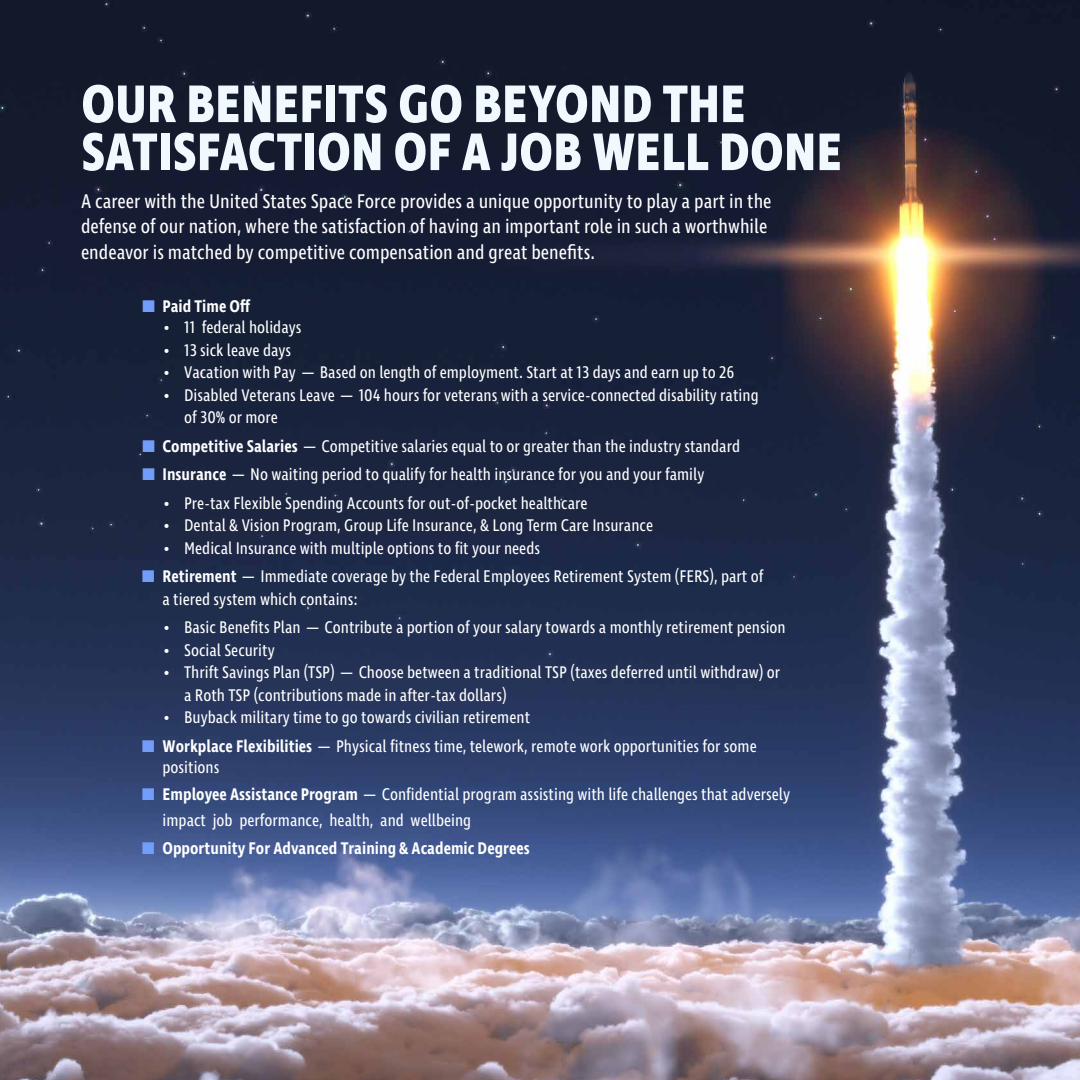
<style>
.page{position:relative;width:1080px;height:1080px;background:#fff}
.page>*{position:absolute;margin:0;border:0;box-sizing:border-box;transform-origin:0 0}
.t1{font:700 54px/48px "Ingra Cd";letter-spacing:.005em;color:#eff9fe}
.t2{font:20.25px/25.5px "Ingra Cd";color:#fff}
.t3{font:17.25px/22.5px "Ingra Cd";color:#fff}
.t4{font:600 17.25px "Ingra Cd";color:#fff}
.s1{font-weight:400;color:#729df9}
.s2{color:#729df9}
.s3{font-weight:600}
</style>
<div class="page">
<img style="left:0;top:0;width:1080px;height:1080px">
<h1 class="t1" style="left:81px;top:83px;width:762px">OUR BENEFITS GO BEYOND THE<br>SATISFACTION OF A JOB WELL DONE</h1>
<p class="t2" style="left:81px;top:189px;width:692px">A career with the United States Space Force provides a unique opportunity to play a part in the defense of our nation, where the satisfaction of having an important role in such a worthwhile endeavor is matched by competitive compensation and great benefts.</p>
<p class="t4" style="left:141px;top:295px;width:111px"><span class="s1">■</span> Paid Time Of</p>
<p class="t3" style="left:164px;top:317px;width:139px">• 11 federal holidays</p>
<p class="t3" style="left:164px;top:340px;width:129px">• 13 sick leave days</p>
<p class="t3" style="left:164px;top:362px;width:572px">• Vacation with Pay — Based on length of employment. Start at 13 days and earn up to 26</p>
<p class="t3" style="left:184px;top:385px;width:576px;text-indent:-20px">• Disabled Veterans Leave — 104 hours for veterans with a service-connected disability rating of 30% or more</p>
<p class="t3" style="left:141px;top:436px;width:601px"><span class="s2">■</span> <span class="s3">Competitive Salaries</span> — Competitive salaries equal to or greater than the industry standard</p>
<p class="t3" style="left:141px;top:464px;width:565px"><span class="s2">■</span> <span class="s3">Insurance</span> — No waiting period to qualify for health insurance for you and your family</p>
<p class="t3" style="left:164px;top:493px;width:425px">• Pre-tax Flexible Spending Accounts for out-of-pocket healthcare</p>
<p class="t3" style="left:164px;top:515px;width:491px">• Dental &amp; Vision Program, Group Life Insurance, &amp; Long Term Care Insurance</p>
<p class="t3" style="left:164px;top:538px;width:378px">• Medical Insurance with multiple options to fit your needs</p>
<p class="t3" style="left:163px;top:566px;width:603px;text-indent:-22px"><span class="s2">■</span> <span class="s3">Retirement</span> — Immediate coverage by the Federal Employees Retirement System (FERS), part of a tiered system which contains:</p>
<p class="t3" style="left:164px;top:617px;width:623px">• Basic Benefits Plan — Contribute a portion of your salary towards a monthly retirement pension</p>
<p class="t3" style="left:164px;top:640px;width:112px">• Social Security</p>
<p class="t3" style="left:184px;top:662px;width:597px;text-indent:-20px">• Thrift Savings Plan (TSP) — Choose between a traditional TSP (taxes deferred until withdraw) or a Roth TSP (contributions made in after-tax dollars)</p>
<p class="t3" style="left:164px;top:707px;width:368px">• Buyback military time to go towards civilian retirement</p>
<p class="t3" style="left:163px;top:737px;width:596px;line-height:20.7px;text-indent:-22px"><span class="s2">■</span> <span class="s3">Workplace Flexibilities</span> — Physical fitness time, telework, remote work opportunities for some positions</p>
<p class="t3" style="left:163px;top:782px;width:629px;line-height:25.7px;text-indent:-22px"><span class="s2">■</span> <span class="s3">Employee Assistance Program</span> — Confidential program assisting with life challenges that adversely impact job performance, health, and wellbeing</p>
<p class="t4" style="left:141px;top:838px;width:390px"><span class="s1">■</span> Opportunity For Advanced Training &amp; Academic Degrees</p>
</div>
